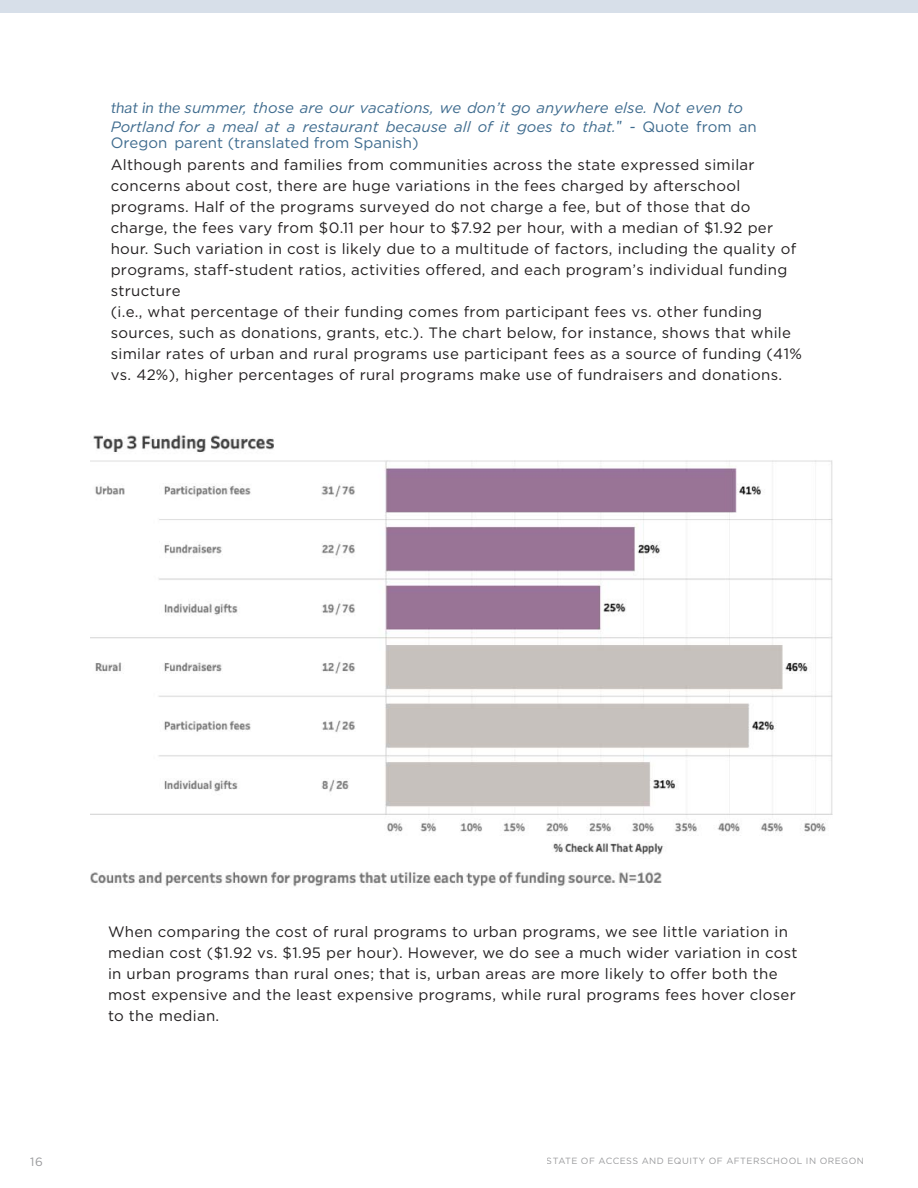
<style>
.page{position:relative;width:918px;height:1188px;background:#fff}
.page>*{position:absolute;margin:0;border:0;box-sizing:border-box;transform-origin:0 0}
.t1{font:15px/21px "Gotham HTF";letter-spacing:.02em;color:#221f20}
.t2{font:italic 15px/18.8px "Gotham HTF";color:#3e6b8e}
.t3{font:15px "Gotham HTF";color:#3e6b8e}
.t4{font:12px "Gotham HTF";color:#6d6e71}
.t5{font:9px "Gotham HTF";letter-spacing:.05em;color:#6d6e71}
.s1{font-family:"Libre Franklin";font-size:14.25px}
.s2{font-family:"Libre Franklin"}
.s3{font-style:normal}
</style>
<div class="page">
<img style="left:91px;top:434px;width:741px;height:453px">
<div style="left:0;top:0;width:918px;height:13px;background:#d7dfe9"></div>
<p class="t2" style="left:111px;top:98px;width:648px"><span class="s1">that in the</span> summer, those are our vacations, we don’t go anywhere else. Not even to<br>Portland for a meal at a restaurant because all of it goes to that.<span class="s2">"</span> - <span class="s3">Quote from an</span></p>
<p class="t3" style="left:111px;top:134px;width:309px">Oregon parent (translated from Spanish)</p>
<p class="t1" style="left:111px;top:154px;width:693px">Although parents and families from communities across the state expressed similar concerns about cost, there are huge variations in the fees charged by afterschool programs. Half of the programs surveyed do not charge a fee, but of those that do charge, the fees vary from $0.11 per hour to $7.92 per hour, with a median of $1.92 per hour. Such variation in cost is likely due to a multitude of factors, including the quality of programs, staff-student ratios, activities offered, and each program’s individual funding structure<br>(i.e., what percentage of their funding comes from participant fees vs. other funding sources, such as donations, grants, etc.). The chart below, for instance, shows that while similar rates of urban and rural programs use participant fees as a source of funding (41% vs. 42%), higher percentages of rural programs make use of fundraisers and donations.</p>
<p class="t1" style="left:108px;top:921px;width:691px">When comparing the cost of rural programs to urban programs, we see little variation in median cost ($1.92 vs. $1.95 per hour). However, we do see a much wider variation in cost in urban programs than rural ones; that is, urban areas are more likely to offer both the most expensive and the least expensive programs, while rural programs fees hover closer to the median.</p>
<p class="t4" style="left:30px;top:1155px;width:14px">16</p>
<p class="t5" style="left:547px;top:1156px;width:319px">STATE OF ACCESS AND EQUITY OF AFTERSCHOOL IN OREGON</p>
</div>
